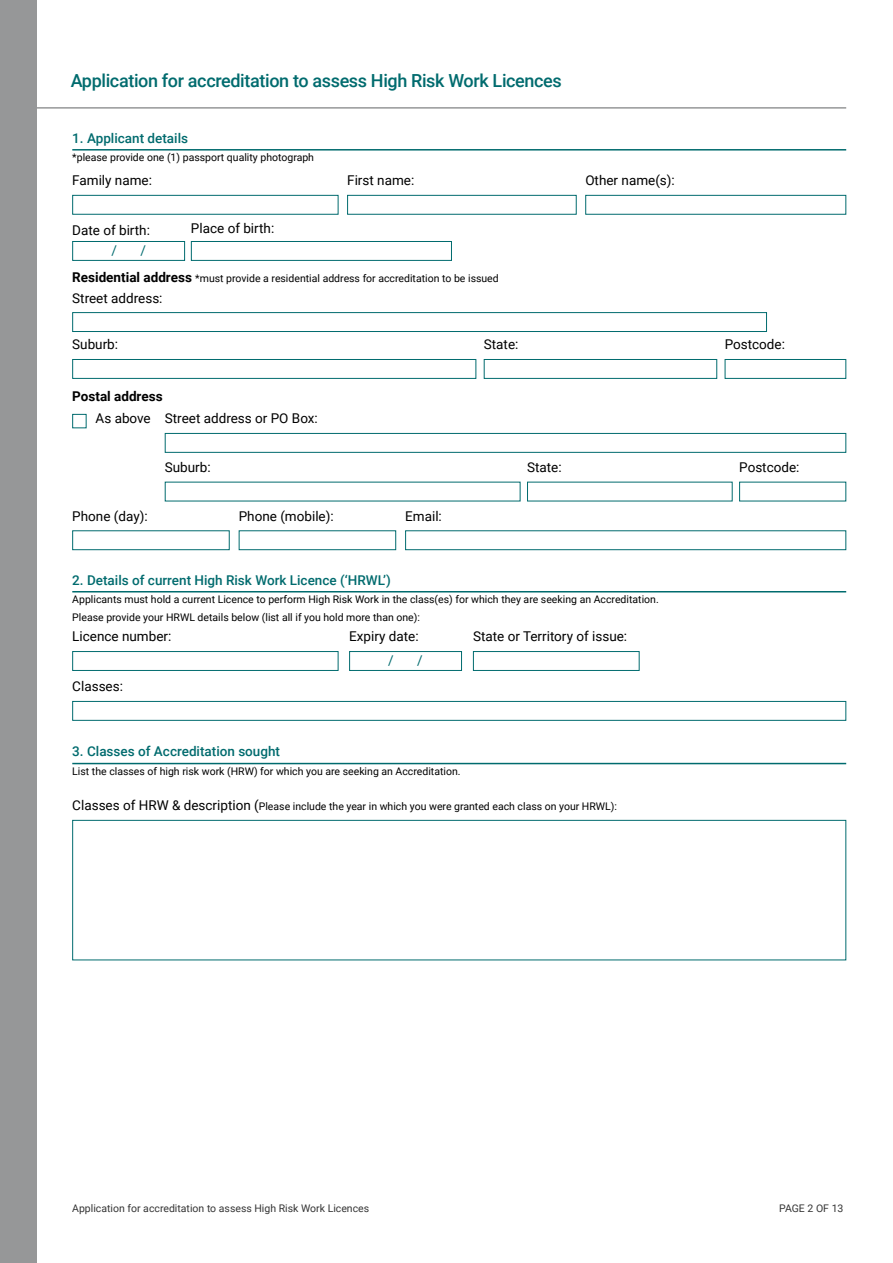
<style>
.page{position:relative;width:893px;height:1263px;background:#fff}
.page>*{position:absolute;margin:0;border:0;box-sizing:border-box;transform-origin:0 0}
.t1{font:500 18px "Roboto";letter-spacing:-.02em;color:#006b6e}
.t2{font:13.5px "Roboto";color:#000}
.t3{font:500 13.5px "Roboto";color:#006b6e}
.t4{font:700 13.5px "Roboto";color:#000}
.t5{font:13.5px "Roboto";color:#006b6e}
.t6{font:10.5px/18px "Roboto";color:#000}
.s1{font-weight:700;font-size:13.5px}
.s2{font-size:13.5px}
</style>
<div class="page">
<div style="left:1px;top:0;width:36px;height:1263px;background:#969798"></div>
<hr style="left:26px;top:107px;width:820px;height:2px;background:#969798">
<hr style="left:72px;top:149px;width:774px;height:2px;background:#006b6e">
<hr style="left:72px;top:591px;width:774px;height:1px;background:#006b6e">
<hr style="left:72px;top:763px;width:774px;height:1px;background:#006b6e">
<div style="left:72px;top:414px;width:15px;height:14px;border:1px solid #006b6e"></div>
<div style="left:72px;top:195px;width:266px;height:20px;border:1px solid #006b6e"></div>
<div style="left:72px;top:651px;width:266px;height:20px;border:1px solid #006b6e"></div>
<div style="left:72px;top:820px;width:774px;height:140px;border:1px solid #006b6e"></div>
<div style="left:72px;top:701px;width:774px;height:20px;border:1px solid #006b6e"></div>
<div style="left:473px;top:651px;width:166px;height:20px;border:1px solid #006b6e"></div>
<div style="left:585px;top:195px;width:261px;height:20px;border:1px solid #006b6e"></div>
<div style="left:191px;top:241px;width:261px;height:20px;border:1px solid #006b6e"></div>
<div style="left:72px;top:312px;width:695px;height:20px;border:1px solid #006b6e"></div>
<div style="left:165px;top:433px;width:681px;height:20px;border:1px solid #006b6e"></div>
<div style="left:72px;top:359px;width:404px;height:20px;border:1px solid #006b6e"></div>
<div style="left:484px;top:359px;width:233px;height:20px;border:1px solid #006b6e"></div>
<div style="left:725px;top:359px;width:121px;height:20px;border:1px solid #006b6e"></div>
<div style="left:72px;top:530px;width:158px;height:20px;border:1px solid #006b6e"></div>
<div style="left:239px;top:530px;width:157px;height:20px;border:1px solid #006b6e"></div>
<div style="left:405px;top:530px;width:441px;height:20px;border:1px solid #006b6e"></div>
<div style="left:347px;top:195px;width:230px;height:20px;border:1px solid #006b6e"></div>
<div style="left:72px;top:241px;width:113px;height:20px;border:1px solid #006b6e"></div>
<div style="left:349px;top:651px;width:113px;height:20px;border:1px solid #006b6e"></div>
<h1 class="t1" style="left:71px;top:68px;width:493px">Application for accreditation to assess High Risk Work Licences</h1>
<p class="t3" style="left:72px;top:128px;width:117px">1. Applicant details</p>
<p class="t6" style="left:72px;top:148px;width:243px">*please provide one (1) passport quality photograph</p>
<p class="t2" style="left:72px;top:171px;width:81px">Family name:</p>
<p class="t2" style="left:72px;top:221px;width:79px">Date of birth:</p>
<p class="t5" style="left:111px;top:241px;width:7px">/</p>
<p class="t5" style="left:140px;top:241px;width:7px">/</p>
<p class="t2" style="left:191px;top:219px;width:85px">Place of birth:</p>
<p class="t2" style="left:347px;top:171px;width:69px">First name:</p>
<p class="t6" style="left:72px;top:269px;width:428px"><span class="s1">Residential address</span> *must provide a residential address for accreditation to be issued</p>
<p class="t2" style="left:72px;top:288px;width:92px">Street address:</p>
<p class="t2" style="left:72px;top:335px;width:47px">Suburb:</p>
<p class="t2" style="left:484px;top:335px;width:36px">State:</p>
<p class="t4" style="left:72px;top:386px;width:92px">Postal address</p>
<p class="t2" style="left:96px;top:409px;width:57px">As above</p>
<p class="t2" style="left:165px;top:409px;width:155px">Street address or PO Box:</p>
<p class="t2" style="left:165px;top:458px;width:47px">Suburb:</p>
<p class="t2" style="left:72px;top:506px;width:77px">Phone (day):</p>
<p class="t2" style="left:239px;top:506px;width:96px">Phone (mobile):</p>
<p class="t2" style="left:405px;top:506px;width:38px">Email:</p>
<p class="t2" style="left:527px;top:458px;width:36px">State:</p>
<p class="t3" style="left:72px;top:570px;width:320px">2. Details of current High Risk Work Licence (‘HRWL’)</p>
<p class="t2" style="left:585px;top:171px;width:91px">Other name(s):</p>
<p class="t6" style="left:72px;top:590px;width:588px">Applicants must hold a current Licence to perform High Risk Work in the class(es) for which they are seeking an Accreditation.<br>Please provide your HRWL details below (list all if you hold more than one):</p>
<p class="t2" style="left:72px;top:627px;width:101px">Licence number:</p>
<p class="t2" style="left:72px;top:677px;width:52px">Classes:</p>
<p class="t2" style="left:349px;top:627px;width:71px">Expiry date:</p>
<p class="t5" style="left:388px;top:651px;width:7px">/</p>
<p class="t5" style="left:417px;top:651px;width:7px">/</p>
<p class="t2" style="left:473px;top:627px;width:156px">State or Territory of issue:</p>
<p class="t3" style="left:72px;top:742px;width:209px">3. Classes of Accreditation sought</p>
<p class="t6" style="left:72px;top:762px;width:390px">List the classes of high risk work (HRW) for which you are seeking an Accreditation.</p>
<p class="t6" style="left:72px;top:797px;width:546px"><span class="s2">Classes of HRW &amp; description (</span>Please include the year in which you were granted each class on your HRWL):</p>
<p class="t2" style="left:725px;top:335px;width:62px">Postcode:</p>
<p class="t2" style="left:739px;top:458px;width:62px">Postcode:</p>
<p class="t6" style="left:72px;top:1199px;width:299px">Application for accreditation to assess High Risk Work Licences</p>
<p class="t6" style="left:779px;top:1199px;width:66px">PAGE 2 OF 13</p>
</div>
